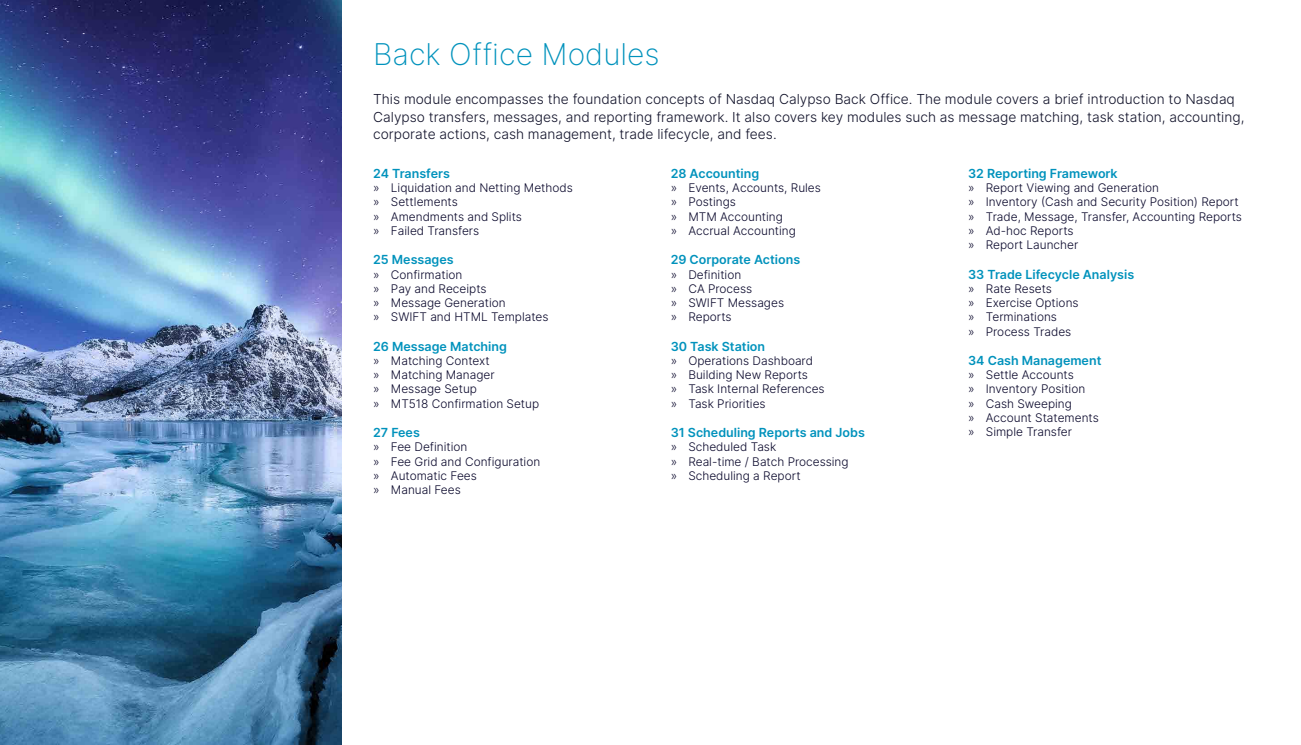
<style>
.page{position:relative;width:1301px;height:745px;background:#fff}
.page>*{position:absolute;margin:0;border:0;box-sizing:border-box;transform-origin:0 0}
.t1{font:200 30px "Inter";color:#0092bc}
.t2{font:300 13.75px/17.5px "Inter";color:#101129}
.t3{font:600 12.5px "Inter";color:#0092bc}
.t4{font:300 11.88px/14.2px "Inter";color:#08062a}
</style>
<div class="page">
<img style="left:0;top:0;width:341px;height:744px">
<h1 class="t1" style="left:373px;top:33px;width:288px">Back Office Modules</h1>
<p class="t2" style="left:373px;top:90px;width:872px">This module encompasses the foundation concepts of Nasdaq Calypso Back Office. The module covers a brief introduction to Nasdaq<br>Calypso transfers, messages, and reporting framework. It also covers key modules such as message matching, task station, accounting, corporate actions, cash management, trade lifecycle, and fees.</p>
<p class="t3" style="left:373px;top:164px;width:78px">24 Transfers</p>
<p class="t4" style="left:373px;top:180px;width:201px">» Liquidation and Netting Methods » Settlements<br>» Amendments and Splits<br>» Failed Transfers</p>
<p class="t3" style="left:373px;top:250px;width:82px">25 Messages</p>
<p class="t4" style="left:373px;top:267px;width:177px">» Confirmation<br>» Pay and Receipts<br>» Message Generation<br>» SWIFT and HTML Templates</p>
<p class="t3" style="left:373px;top:336px;width:135px">26 Message Matching</p>
<p class="t4" style="left:373px;top:353px;width:167px">» Matching Context<br>» Matching Manager<br>» Message Setup<br>» MT518 Confirmation Setup</p>
<p class="t3" style="left:373px;top:423px;width:48px">27 Fees</p>
<p class="t4" style="left:373px;top:439px;width:169px">» Fee Definition<br>» Fee Grid and Configuration » Automatic Fees<br>» Manual Fees</p>
<p class="t3" style="left:670px;top:164px;width:90px">28 Accounting</p>
<p class="t4" style="left:670px;top:180px;width:152px">» Events, Accounts, Rules » Postings<br>» MTM Accounting<br>» Accrual Accounting</p>
<p class="t3" style="left:670px;top:250px;width:131px">29 Corporate Actions</p>
<p class="t4" style="left:670px;top:267px;width:115px">» Definition<br>» CA Process<br>» SWIFT Messages » Reports</p>
<p class="t3" style="left:670px;top:336px;width:96px">30 Task Station</p>
<p class="t4" style="left:670px;top:353px;width:155px">» Operations Dashboard<br>» Building New Reports<br>» Task Internal References » Task Priorities</p>
<p class="t3" style="left:670px;top:423px;width:196px">31 Scheduling Reports and Jobs</p>
<p class="t4" style="left:670px;top:439px;width:179px">» Scheduled Task<br>» Real-time / Batch Processing » Scheduling a Report</p>
<p class="t3" style="left:968px;top:164px;width:151px">32 Reporting Framework</p>
<p class="t4" style="left:968px;top:180px;width:275px">» Report Viewing and Generation<br>» Inventory (Cash and Security Position) Report » Trade, Message, Transfer, Accounting Reports » Ad-hoc Reports<br>» Report Launcher</p>
<p class="t3" style="left:968px;top:264px;width:168px">33 Trade Lifecycle Analysis</p>
<p class="t4" style="left:968px;top:281px;width:112px">» Rate Resets<br>» Exercise Options » Terminations<br>» Process Trades</p>
<p class="t3" style="left:968px;top:351px;width:135px">34 Cash Management</p>
<p class="t4" style="left:968px;top:367px;width:132px">» Settle Accounts<br>» Inventory Position<br>» Cash Sweeping<br>» Account Statements » Simple Transfer</p>
</div>
